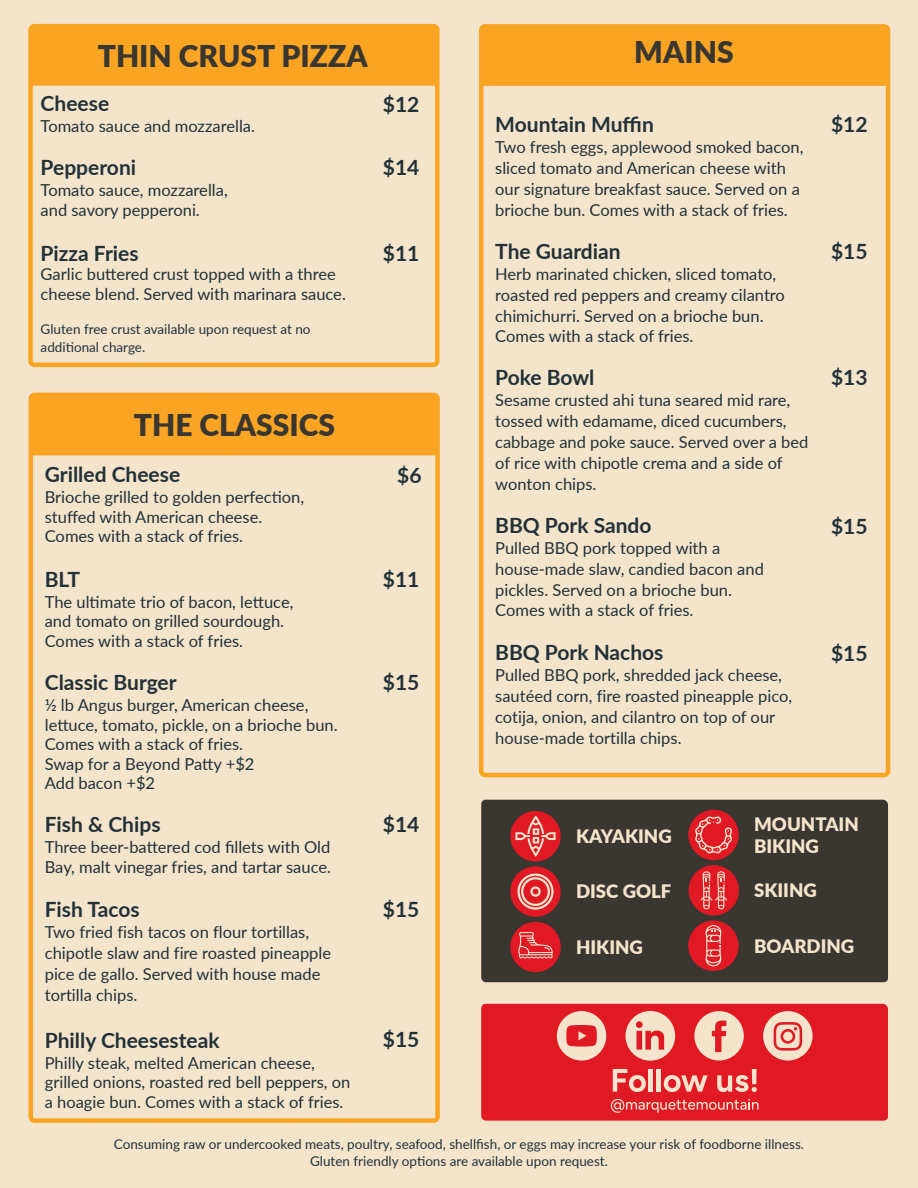
<style>
.page{position:relative;width:918px;height:1188px;background:#f3e4cb}
.page>*{position:absolute;margin:0;border:0;box-sizing:border-box;transform-origin:0 0}
.t1{font:900 30px "Lato";color:#3a3630}
.t2{font:700 21px "Lato";color:#223137}
.t3{font:900 18.6px/22.4px "Lato";color:#f3e4cb}
.t4{font:16.5px/21px "Lato";color:#223137}
.t5{font:13.5px/18px "Lato";color:#223137}
</style>
<div class="page">
<div style="left:479px;top:24px;width:411px;height:753px;border:4px solid #f9a523;border-radius:4px"></div>
<div style="left:481px;top:26px;width:406px;height:60px;background:#f9a523"></div>
<div style="left:28px;top:24px;width:412px;height:343px;border:4px solid #f9a523;border-radius:4px"></div>
<div style="left:30px;top:26px;width:407px;height:60px;background:#f9a523"></div>
<div style="left:481px;top:800px;width:407px;height:182px;background:#3a3630"></div>
<div style="left:29px;top:393px;width:411px;height:730px;border:4px solid #f9a523;border-radius:4px"></div>
<div style="left:30px;top:396px;width:407px;height:59px;background:#f9a523"></div>
<div style="left:481px;top:1004px;width:407px;height:117px;background:#e01925"></div>
<div style="left:510px;top:811px;width:51px;height:50px;background:#e01925;border-radius:50%"></div>
<svg style="left:515px;top:816px;width:41px;height:41px"></svg>
<div style="left:510px;top:866px;width:51px;height:51px;background:#e01925;border-radius:50%"></div>
<svg style="left:517px;top:874px;width:37px;height:36px"></svg>
<div style="left:510px;top:922px;width:51px;height:50px;background:#e01925;border-radius:50%"></div>
<svg style="left:518px;top:932px;width:35px;height:26px"></svg>
<div style="left:688px;top:810px;width:51px;height:50px;background:#e01925;border-radius:50%"></div>
<svg style="left:695px;top:817px;width:37px;height:36px"></svg>
<div style="left:689px;top:865px;width:50px;height:51px;background:#e01925;border-radius:50%"></div>
<svg style="left:700px;top:871px;width:27px;height:38px"></svg>
<div style="left:688px;top:920px;width:51px;height:51px;background:#e01925;border-radius:50%"></div>
<svg style="left:705px;top:925px;width:17px;height:41px"></svg>
<svg style="left:613px;top:1069px;width:33px;height:23px"></svg>
<hr style="left:649px;top:1069px;width:4px;height:23px;background:#f3e4cb">
<hr style="left:657px;top:1069px;width:4px;height:23px;background:#f3e4cb">
<svg style="left:664px;top:1075px;width:44px;height:17px"></svg>
<svg style="left:717px;top:1075px;width:40px;height:17px"></svg>
<div style="left:752px;top:1069px;width:5px;height:15px;background:#f3e4cb"></div>
<svg style="left:611px;top:1099px;width:148px;height:14px;background:#e44c4e"></svg>
<svg style="left:694px;top:1011px;width:50px;height:50px"></svg>
<svg style="left:763px;top:1011px;width:50px;height:50px"></svg>
<svg style="left:625px;top:1011px;width:50px;height:50px"></svg>
<svg style="left:557px;top:1011px;width:49px;height:50px"></svg>
<h1 class="t1" style="left:98px;top:34px;width:271px">THIN CRUST PIZZA</h1>
<h1 class="t1" style="left:634px;top:30px;width:101px">MAINS</h1>
<p class="t2" style="left:41px;top:88px;width:70px">Cheese</p>
<p class="t4" style="left:41px;top:115px;width:216px">Tomato sauce and mozzarella.</p>
<p class="t2" style="left:41px;top:152px;width:97px">Pepperoni</p>
<p class="t4" style="left:41px;top:180px;width:189px;line-height:19.5px">Tomato sauce, mozzarella, and savory pepperoni.</p>
<p class="t2" style="left:41px;top:238px;width:99px">Pizza Fries</p>
<p class="t4" style="left:41px;top:264px;width:307px;line-height:19.5px">Garlic buttered crust topped with a three cheese blend. Served with marinara sauce.</p>
<p class="t5" style="left:41px;top:319px;width:272px">Gluten free crust available upon request at no additional charge.</p>
<h1 class="t1" style="left:134px;top:402px;width:203px">THE CLASSICS</h1>
<p class="t2" style="left:45px;top:459px;width:137px">Grilled Cheese</p>
<p class="t4" style="left:45px;top:487px;width:261px;line-height:19.5px">Brioche grilled to golden perfection, stuffed with American cheese.<br>Comes with a stack of fries.</p>
<p class="t2" style="left:45px;top:564px;width:37px">BLT</p>
<p class="t4" style="left:45px;top:591px;width:250px;line-height:19.5px">The ultimate trio of bacon, lettuce, and tomato on grilled sourdough.<br>Comes with a stack of fries.</p>
<p class="t2" style="left:45px;top:667px;width:133px">Classic Burger</p>
<p class="t4" style="left:45px;top:695px;width:294px;line-height:19.5px">½ lb Angus burger, American cheese, lettuce, tomato, pickle, on a brioche bun.<br>Comes with a stack of fries.<br>Swap for a Beyond Patty +$2<br>Add bacon +$2</p>
<p class="t2" style="left:45px;top:809px;width:117px">Fish &amp; Chips</p>
<p class="t4" style="left:45px;top:837px;width:288px;line-height:19.5px">Three beer-battered cod fillets with Old<br>Bay, malt vinegar fries, and tartar sauce.</p>
<p class="t2" style="left:45px;top:894px;width:96px">Fish Tacos</p>
<p class="t4" style="left:45px;top:921px;width:288px">Two fried fish tacos on flour tortillas, chipotle slaw and fire roasted pineapple pice de gallo. Served with house made tortilla chips.</p>
<p class="t2" style="left:45px;top:1025px;width:176px">Philly Cheesesteak</p>
<p class="t4" style="left:45px;top:1052px;width:307px;line-height:19.5px">Philly steak, melted American cheese, grilled onions, roasted red bell peppers, on a hoagie bun. Comes with a stack of fries.</p>
<p class="t2" style="left:383px;top:88px;width:38px">$12</p>
<p class="t2" style="left:383px;top:152px;width:38px">$14</p>
<p class="t2" style="left:383px;top:238px;width:38px">$11</p>
<p class="t2" style="left:397px;top:460px;width:26px">$6</p>
<p class="t2" style="left:383px;top:564px;width:38px">$11</p>
<p class="t2" style="left:383px;top:667px;width:38px">$15</p>
<p class="t2" style="left:383px;top:809px;width:38px">$14</p>
<p class="t2" style="left:383px;top:894px;width:38px">$15</p>
<p class="t2" style="left:383px;top:1024px;width:38px">$15</p>
<p class="t2" style="left:495px;top:109px;width:160px">Mountain Muffin</p>
<p class="t4" style="left:495px;top:136px;width:310px">Two fresh eggs, applewood smoked bacon, sliced tomato and American cheese with our signature breakfast sauce. Served on a brioche bun. Comes with a stack of fries.</p>
<p class="t2" style="left:495px;top:236px;width:127px">The Guardian</p>
<p class="t4" style="left:495px;top:263px;width:291px">Herb marinated chicken, sliced tomato, roasted red peppers and creamy cilantro chimichurri. Served on a brioche bun.</p>
<p class="t4" style="left:495px;top:325px;width:200px">Comes with a stack of fries.</p>
<p class="t2" style="left:495px;top:362px;width:101px">Poke Bowl</p>
<p class="t4" style="left:495px;top:389px;width:315px">Sesame crusted ahi tuna seared mid rare, tossed with edamame, diced cucumbers, cabbage and poke sauce. Served over a bed of rice with chipotle crema and a side of wonton chips.</p>
<p class="t2" style="left:495px;top:510px;width:158px">BBQ Pork Sando</p>
<p class="t4" style="left:495px;top:537px;width:270px">Pulled BBQ pork topped with a house-made slaw, candied bacon and pickles. Served on a brioche bun.</p>
<p class="t4" style="left:495px;top:599px;width:200px">Comes with a stack of fries.</p>
<p class="t2" style="left:495px;top:637px;width:170px">BBQ Pork Nachos</p>
<p class="t4" style="left:495px;top:664px;width:298px">Pulled BBQ pork, shredded jack cheese, sautéed corn, fire roasted pineapple pico, cotija, onion, and cilantro on top of our house-made tortilla chips.</p>
<p class="t2" style="left:831px;top:109px;width:38px">$12</p>
<p class="t2" style="left:831px;top:236px;width:38px">$15</p>
<p class="t2" style="left:831px;top:362px;width:38px">$13</p>
<p class="t2" style="left:831px;top:511px;width:38px">$15</p>
<p class="t2" style="left:831px;top:638px;width:38px">$15</p>
<p class="t3" style="left:576px;top:824px;width:97px">KAYAKING</p>
<p class="t3" style="left:576px;top:880px;width:97px">DISC GOLF</p>
<p class="t3" style="left:754px;top:812px;width:106px">MOUNTAIN<br>BIKING</p>
<p class="t3" style="left:754px;top:878px;width:64px">SKIING</p>
<p class="t3" style="left:576px;top:935px;width:68px">HIKING</p>
<p class="t3" style="left:754px;top:934px;width:102px">BOARDING</p>
<p class="t5" style="left:114px;top:1136px;width:692px;line-height:16.5px;text-align:center">Consuming raw or undercooked meats, poultry, seafood, shellfish, or eggs may increase your risk of foodborne illness.<br>Gluten friendly options are available upon request.</p>
</div>
